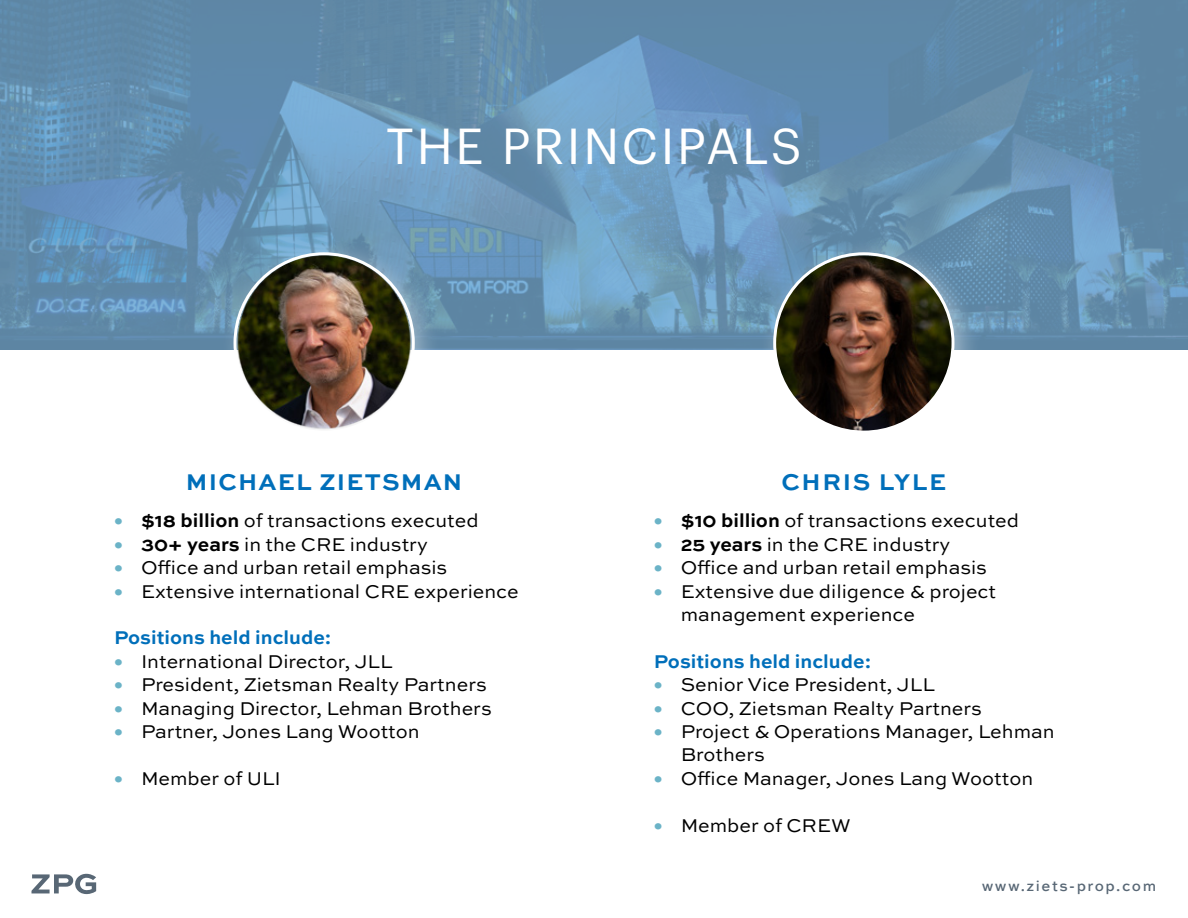
<style>
.page{position:relative;width:1188px;height:918px;background:#fff}
.page>*{position:absolute;margin:0;border:0;box-sizing:border-box;transform-origin:0 0}
.t1{font:49.5px "Graphik";letter-spacing:.055em;color:#fff}
.t2{font:700 24px "Sweet Sans";letter-spacing:.05em;color:#006fba}
.t3{font:700 24px "Sweet Sans";letter-spacing:.07em;color:#006fba}
.t4{font:19.5px/23.4px "Sweet Sans";color:#000}
.t5{font:700 19.5px "Sweet Sans";color:#006fba}
.t6{font:500 15px "Sweet Sans";letter-spacing:.1em;color:#586775}
.s1{font-weight:700;color:#6bb3c7}
.s2{font-weight:700}
</style>
<div class="page">
<svg style="left:0;top:0;width:1188px;height:349px;background:#6590b2"></svg>
<div style="left:220px;top:238px;width:222px;height:223px;background:#fff;opacity:.42"></div>
<img style="left:235px;top:254px;width:178px;height:178px;border-radius:89px">
<div style="left:759px;top:238px;width:223px;height:223px;background:#fff;opacity:.42"></div>
<img style="left:775px;top:254px;width:178px;height:178px;border-radius:89px">
<svg style="left:31px;top:874px;width:65px;height:20px"></svg>
<h1 class="t1" style="left:386px;top:109px;width:417px">THE PRINCIPALS</h1>
<p class="t2" style="left:186px;top:469px;width:278px">MICHAEL ZIETSMAN</p>
<p class="t4" style="left:114px;top:510px;width:366px"><span class="s1">•</span> <span class="s2">$18 billion</span> of transactions executed</p>
<p class="t4" style="left:114px;top:533px;width:315px"><span class="s1">•</span> <span class="s2">30+ years</span> in the CRE industry</p>
<p class="t4" style="left:114px;top:557px;width:335px"><span class="s1">•</span> Office and urban retail emphasis</p>
<p class="t4" style="left:114px;top:580px;width:406px"><span class="s1">•</span> Extensive international CRE experience</p>
<p class="t5" style="left:114px;top:627px;width:219px">Positions held include:</p>
<p class="t4" style="left:114px;top:650px;width:280px"><span class="s1">•</span> International Director, JLL</p>
<p class="t4" style="left:114px;top:674px;width:374px"><span class="s1">•</span> President, Zietsman Realty Partners</p>
<p class="t4" style="left:114px;top:697px;width:379px"><span class="s1">•</span> Managing Director, Lehman Brothers</p>
<p class="t4" style="left:114px;top:720px;width:307px"><span class="s1">•</span> Partner, Jones Lang Wootton</p>
<p class="t4" style="left:114px;top:767px;width:169px"><span class="s1">•</span> Member of ULI</p>
<p class="t3" style="left:781px;top:469px;width:166px">CHRIS LYLE</p>
<p class="t4" style="left:654px;top:510px;width:367px"><span class="s1">•</span> <span class="s2">$10 billion</span> of transactions executed</p>
<p class="t4" style="left:654px;top:533px;width:298px"><span class="s1">•</span> <span class="s2">25 years</span> in the CRE industry</p>
<p class="t4" style="left:654px;top:557px;width:335px"><span class="s1">•</span> Office and urban retail emphasis</p>
<p class="t4" style="left:681px;top:580px;width:317px;text-indent:-27px"><span class="s1">•</span> Extensive due diligence &amp; project management experience</p>
<p class="t5" style="left:654px;top:650px;width:219px">Positions held include:</p>
<p class="t4" style="left:654px;top:674px;width:283px"><span class="s1">•</span> Senior Vice President, JLL</p>
<p class="t4" style="left:654px;top:697px;width:330px"><span class="s1">•</span> COO, Zietsman Realty Partners</p>
<p class="t4" style="left:681px;top:720px;width:375px;text-indent:-27px"><span class="s1">•</span> Project &amp; Operations Manager, Lehman<br>Brothers</p>
<p class="t4" style="left:654px;top:767px;width:381px"><span class="s1">•</span> Office Manager, Jones Lang Wootton</p>
<p class="t4" style="left:654px;top:814px;width:198px"><span class="s1">•</span> Member of CREW</p>
<p class="t6" style="left:982px;top:878px;width:176px">www.ziets-prop.com</p>
</div>
